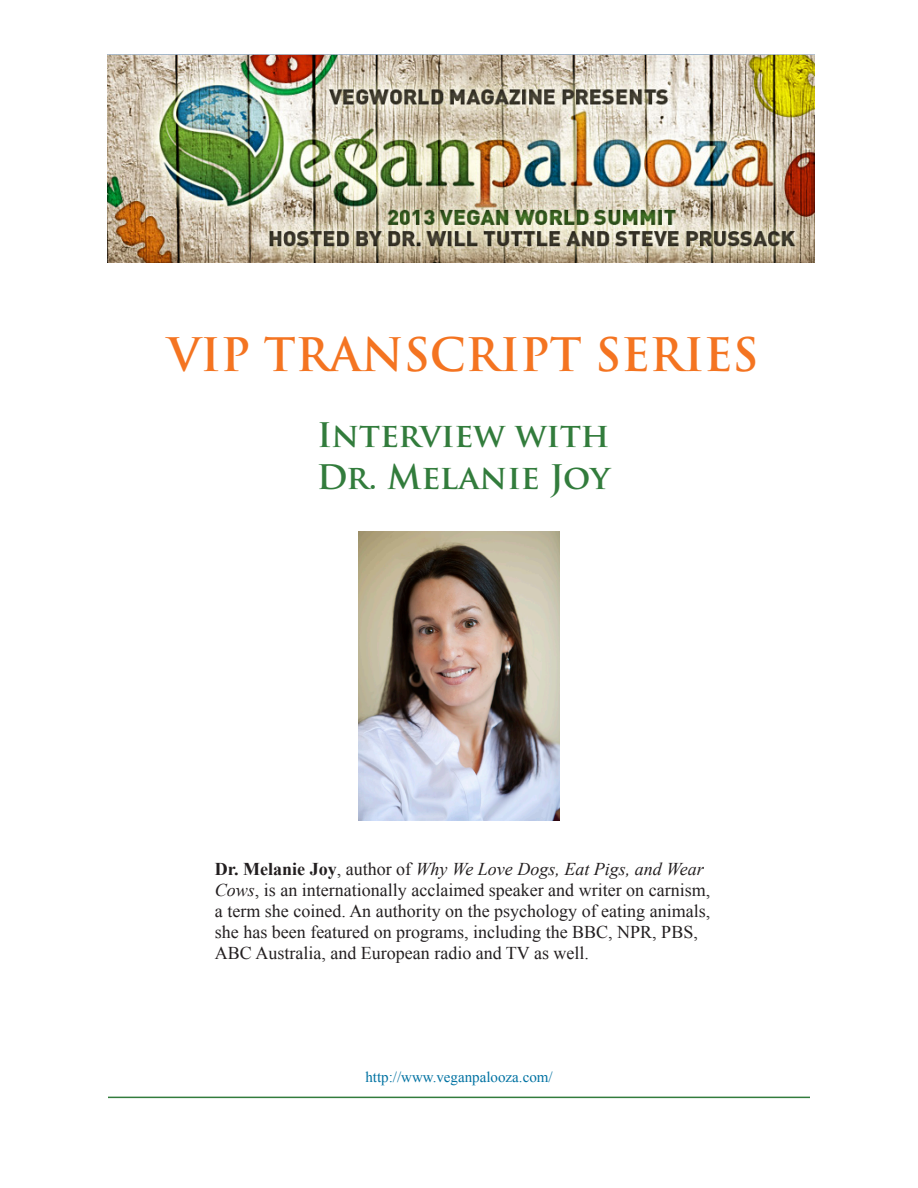
<style>
.page{position:relative;width:918px;height:1188px;background:#fff}
.page>*{position:absolute;margin:0;border:0;box-sizing:border-box;transform-origin:0 0}
.t1{font:700 45px "Trajan Pro";color:#f47421}
.t2{font:700 33px "Trajan Pro";color:#327c3c}
.Bio_body_text{font:18px/21px "Times New Roman";color:#231f20}
.t3{font:15px "Times New Roman";color:#0072a2}
.s1{font-weight:700}
.s2{font-style:italic}
</style>
<div class="page">
<hr style="left:108px;top:1097px;width:702px;height:1px;background:#327c3c">
<img style="left:359px;top:531px;width:200px;height:290px">
<img style="left:108px;top:54px;width:707px;height:209px">
<p class="t1" style="left:168px;top:327px;width:592px">VIP TRANSCRIPT SERIES</p>
<p class="t2" style="left:317px;top:414px;width:294px">Interview with</p>
<p class="t2" style="left:317px;top:456px;width:295px">Dr. Melanie Joy</p>
<p class="Bio_body_text" style="left:215px;top:858px;width:497px"><span class="s1">Dr. Melanie Joy</span>, author of <span class="s2">Why We Love Dogs, Eat Pigs, and Wear Cows</span>, is an internationally acclaimed speaker and writer on carnism, a term she coined. An authority on the psychology of eating animals, she has been featured on programs, including the BBC, NPR, PBS, ABC Australia, and European radio and TV as well.</p>
<p class="t3" style="left:365px;top:1066px;width:189px">http://www.veganpalooza.com/</p>
</div>
